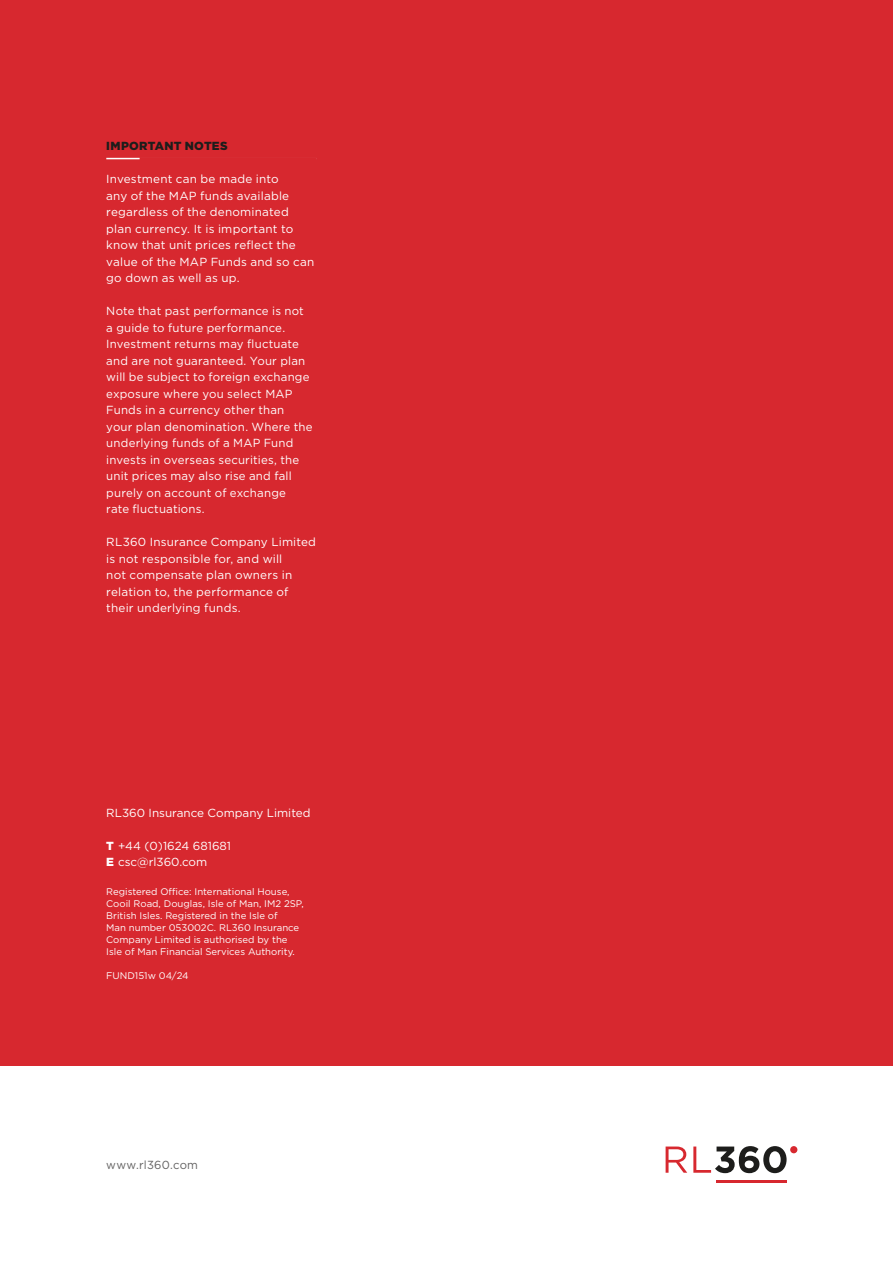
<style>
.page{position:relative;width:893px;height:1263px;background:#fff}
.page>*{position:absolute;margin:0;border:0;box-sizing:border-box;transform-origin:0 0}
.Body{font:11.7px/16.5px "Gotham";letter-spacing:.015em;color:#fff}
.Subheadline{font:900 11.7px "Gotham";letter-spacing:.025em;color:#1d1d1b}
.Body-2{font:11.7px "Gotham";letter-spacing:.02em;color:#646363}
.t1{font:9.6px/12px "Gotham";color:#fff}
.s1{font-weight:900}
</style>
<div class="page">
<div style="left:0;top:0;width:893px;height:1066px;background:#d7282f"></div>
<hr style="left:106px;top:158px;width:210px;height:1px;background:#fff">
<hr style="left:140px;top:157px;width:176px;height:3px;background:#d7282f">
<hr style="left:716px;top:1180px;width:71px;height:3px;background:#d7282f">
<div style="left:790px;top:1146px;width:7px;height:7px;background:#d7282f;border-radius:50%"></div>
<svg style="left:666px;top:1146px;width:121px;height:27px"></svg>
<p class="Subheadline" style="left:106px;top:138px;width:123px">IMPORTANT NOTES</p>
<p class="Body" style="left:106px;top:171px;width:210px">Investment can be made into<br>any of the MAP funds available regardless of the denominated plan currency. It is important to know that unit prices reflect the value of the MAP Funds and so can go down as well as up.</p>
<p class="Body" style="left:106px;top:303px;width:208px">Note that past performance is not a guide to future performance.<br>Investment returns may fluctuate and are not guaranteed. Your plan will be subject to foreign exchange exposure where you select MAP<br>Funds in a currency other than your plan denomination. Where the underlying funds of a MAP Fund invests in overseas securities, the unit prices may also rise and fall purely on account of exchange<br>rate fluctuations.</p>
<p class="Body" style="left:106px;top:534px;width:211px">RL360 Insurance Company Limited is not responsible for, and will<br>not compensate plan owners in relation to, the performance of their underlying funds.</p>
<p class="Body" style="left:106px;top:804px;width:206px">RL360 Insurance Company Limited</p>
<p class="Body" style="left:106px;top:837px;width:126px"><span class="s1">T</span> +44 (0)1624 681681</p>
<p class="Body" style="left:106px;top:854px;width:102px"><span class="s1">E</span> csc@rl360.com</p>
<p class="t1" style="left:106px;top:885px;width:199px">Registered Office: International House, Cooil Road, Douglas, Isle of Man, IM2 2SP, British Isles. Registered in the Isle of<br>Man number 053002C. RL360 Insurance Company Limited is authorised by the Isle of Man Financial Services Authority.</p>
<p class="t1" style="left:106px;top:969px;width:84px">FUND151w 04/24</p>
<p class="Body-2" style="left:106px;top:1157px;width:93px">www.rl360.com</p>
</div>
